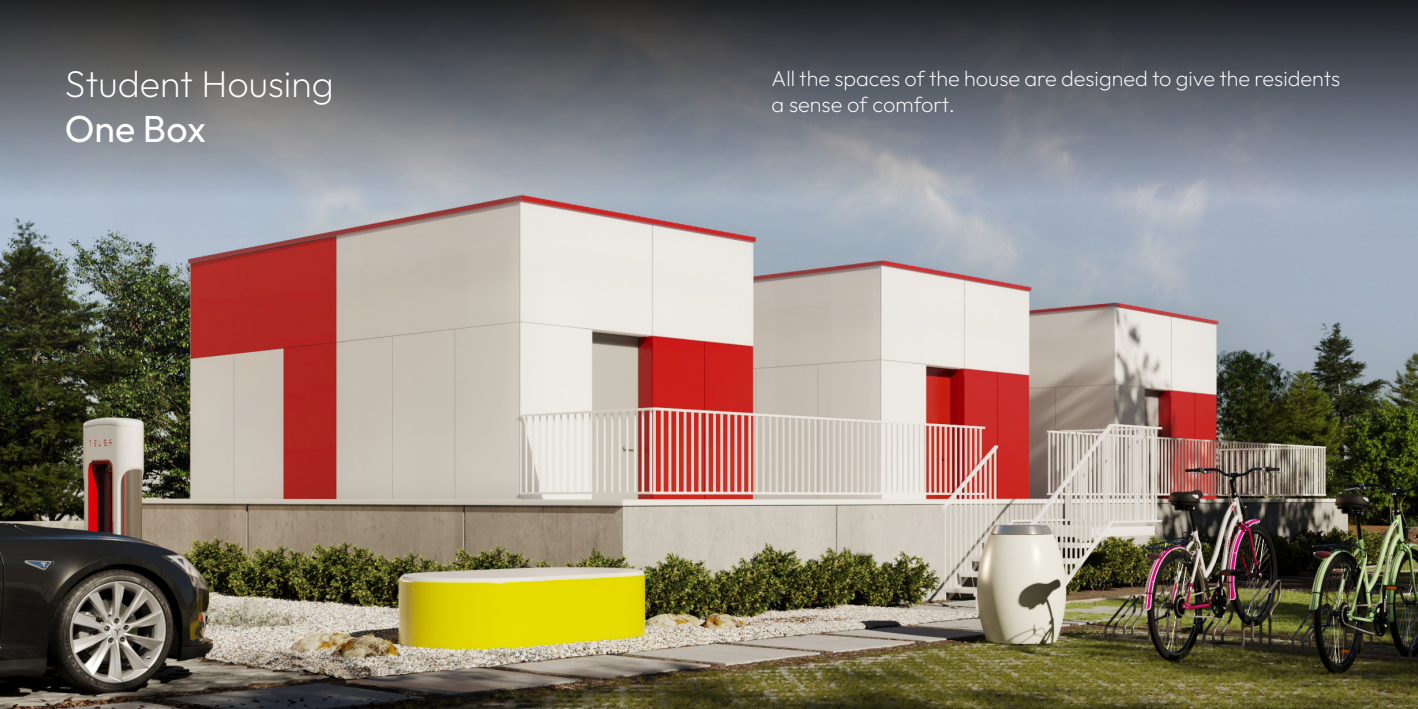
<style>
.page{position:relative;width:1418px;height:709px;background:#fff}
.page>*{position:absolute;margin:0;border:0;box-sizing:border-box;transform-origin:0 0}
.t1{font:200 37.5px "Outfit";color:#fff}
.t2{font:37.5px "Outfit";color:#fff}
.t3{font:200 21.75px/26px "Outfit";color:#fff}
</style>
<div class="page">
<img style="left:0;top:238px;width:1417px;height:471px">
<svg style="left:0;top:0;width:1417px;height:238px;background:#73777f"></svg>
<h1 class="t1" style="left:65px;top:62px;width:270px">Student Housing</h1>
<h1 class="t2" style="left:65px;top:107px;width:143px">One Box</h1>
<p class="t3" style="left:771px;top:65px;width:570px">All the spaces of the house are designed to give the residents a sense of comfort.</p>
</div>
